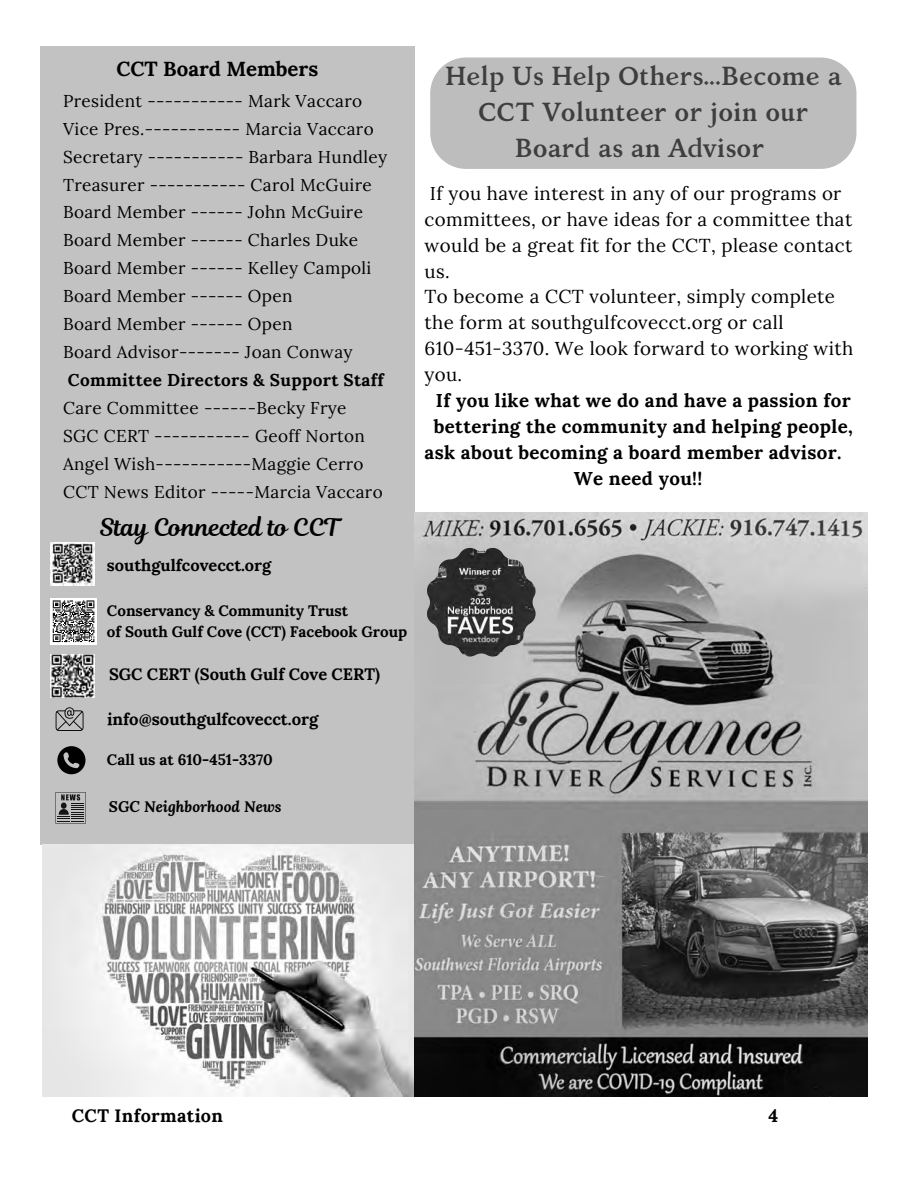
<style>
.page{position:relative;width:918px;height:1188px;background:#fff}
.page>*{position:absolute;margin:0;border:0;box-sizing:border-box;transform-origin:0 0}
.t1{font:700 25.95px/36px "Kelvinch";color:#3e3e3e;text-align:center}
.t2{font:24.15px "Magnolia Script";color:#000}
.t3{font:700 20.4px "Lora";color:#000}
.t4{font:18.75px/26px "Lora";letter-spacing:.02em;color:#000}
.t5{font:700 18.75px "Lora";letter-spacing:.02em;color:#000}
.t6{font:700 18px "Lora";letter-spacing:.02em;color:#000}
.t7{font:17.1px/27.9px "Lora";letter-spacing:.02em;color:#000}
.t8{font:700 17.1px "Lora";letter-spacing:.02em;color:#000}
.t9{font:700 16.65px "Lora";color:#000}
.t10{font:700 16.5px "Lora";color:#000}
.t11{font:700 15.15px/20.9px "Lora";color:#000}
.t12{font:italic 700 15.15px "Lora";color:#000}
</style>
<div class="page">
<div style="left:40px;top:46px;width:375px;height:799px;background:#c2c2c2"></div>
<svg style="left:56px;top:707px;width:28px;height:24px"></svg>
<svg style="left:57px;top:746px;width:29px;height:28px"></svg>
<svg style="left:56px;top:792px;width:30px;height:32px"></svg>
<img style="left:43px;top:844px;width:371px;height:252px">
<div style="left:430px;top:58px;width:426px;height:111px;background:#bdbdbd"></div>
<img style="left:51px;top:654px;width:43px;height:44px">
<img style="left:51px;top:543px;width:43px;height:43px">
<div style="left:51px;top:598px;width:46px;height:46px;background:linear-gradient(to right,#f0f0f0,#f8f8f8)"></div>
<svg style="left:53px;top:600px;width:41px;height:42px;background:#858585"></svg>
<img style="left:415px;top:512px;width:453px;height:584px">
<img style="left:427px;top:548px;width:109px;height:109px">
<p class="t3" style="left:117px;top:56px;width:203px">CCT Board Members</p>
<p class="t7" style="left:63px;top:86px;width:326px">President ----------- Mark Vaccaro Vice Pres.----------- Marcia Vaccaro Secretary ----------- Barbara Hundley Treasurer ----------- Carol McGuire Board Member ------ John McGuire Board Member ------ Charles Duke Board Member ------ Kelley Campoli Board Member ------ Open<br>Board Member ------ Open<br>Board Advisor------- Joan Conway</p>
<p class="t8" style="left:68px;top:369px;width:318px">Committee Directors &amp; Support Staff</p>
<p class="t7" style="left:63px;top:394px;width:321px">Care Committee ------Becky Frye SGC CERT ----------- Geoff Norton Angel Wish-----------Maggie Cerro CCT News Editor -----Marcia Vaccaro</p>
<h2 class="t2" style="left:100px;top:511px;width:241px">Stay Connected to CCT</h2>
<p class="t10" style="left:107px;top:554px;width:166px">southgulfcovecct.org</p>
<p class="t11" style="left:107px;top:600px;width:302px">Conservancy &amp; Community Trust<br>of South Gulf Cove (CCT) Facebook Group</p>
<p class="t10" style="left:109px;top:664px;width:273px">SGC CERT (South Gulf Cove CERT)</p>
<p class="t9" style="left:107px;top:709px;width:213px">info@southgulfcovecct.org</p>
<p class="t11" style="left:107px;top:749px;width:167px">Call us at 610-451-3370</p>
<p class="t12" style="left:109px;top:797px;width:174px">SGC Neighborhood News</p>
<h1 class="t1" style="left:445px;top:58px;width:398px">Help Us Help Others...Become a<br>CCT Volunteer or join our<br>Board as an Advisor</h1>
<p class="t4" style="left:425px;top:180px;width:430px">If you have interest in any of our programs or committees, or have ideas for a committee that would be a great fit for the CCT, please contact us.<br>To become a CCT volunteer, simply complete the form at southgulfcovecct.org or call 610-451-3370. We look forward to working with you.</p>
<p class="t5" style="left:436px;top:388px;width:416px">If you like what we do and have a passion for</p>
<p class="t5" style="left:434px;top:414px;width:421px">bettering the community and helping people,</p>
<p class="t5" style="left:425px;top:440px;width:418px">ask about becoming a board member advisor.</p>
<p class="t5" style="left:574px;top:466px;width:130px">We need you!!</p>
<p class="t6" style="left:72px;top:1104px;width:153px">CCT Information</p>
<p class="t6" style="left:768px;top:1104px;width:11px">4</p>
</div>
